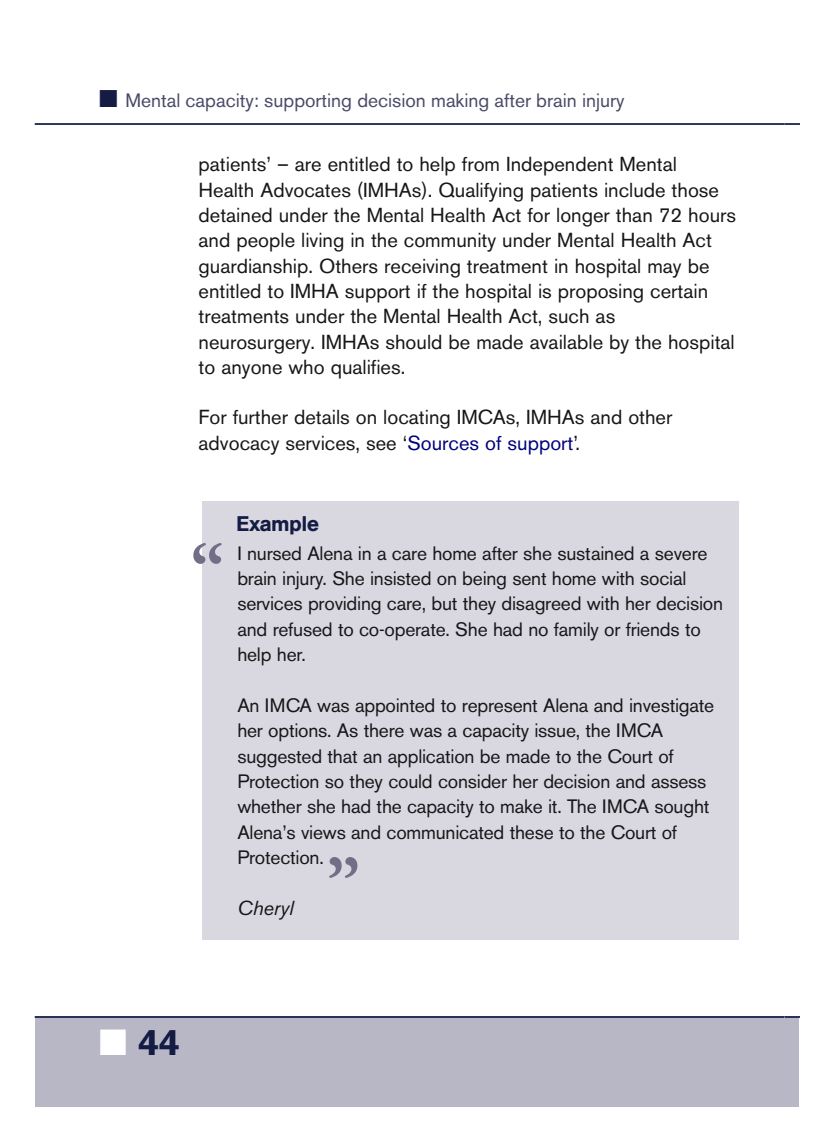
<style>
.page{position:relative;width:834px;height:1141px;background:#fff}
.page>*{position:absolute;margin:0;border:0;box-sizing:border-box;transform-origin:0 0}
.t1{font:700 71.75px "Adobe Garamond Pro";color:#716e88}
.t2{font:700 36.75px "Akzidenz Grotesk BE";color:#141c44}
.t3{font:500 21px "AG Book BQ";color:#141c44}
.t4{font:20.12px/25.4px "Akzidenz Grotesk BE";color:#181618}
.t5{font:italic 20.12px "Akzidenz Grotesk BE";letter-spacing:-.005em;color:#181618}
.t6{font:19.25px/25.4px "Akzidenz Grotesk BE";letter-spacing:-.01em;color:#181618}
.t7{font:19.25px "Akzidenz Grotesk BE";color:#4a4a69}
.s1{color:#141c44}
.s2{color:#00007d}
.s3{color:#fff}
</style>
<div class="page">
<div style="left:202px;top:501px;width:536px;height:439px;background:#d9d8e0"></div>
<div style="left:784px;top:1017px;width:15px;height:89px;background:#b8b7c5"></div>
<svg style="left:784px;top:123px;width:15px;height:2px"></svg>
<svg style="left:784px;top:1016px;width:15px;height:2px"></svg>
<div style="left:35px;top:1017px;width:749px;height:89px;background:#b8b7c5"></div>
<hr style="left:35px;top:123px;width:749px;height:2px;background:#141c44">
<hr style="left:35px;top:1016px;width:749px;height:2px;background:#141c44">
<p class="t7" style="left:99px;top:89px;width:526px"><span class="s1">■</span> Mental capacity: supporting decision making after brain injury</p>
<p class="t4" style="left:198px;top:152px;width:539px">patients’ – are entitled to help from Independent Mental Health Advocates (IMHAs). Qualifying patients include those detained under the Mental Health Act for longer than 72 hours and people living in the community under Mental Health Act guardianship. Others receiving treatment in hospital may be entitled to IMHA support if the hospital is proposing certain treatments under the Mental Health Act, such as neurosurgery. IMHAs should be made available by the hospital to anyone who qualifies.</p>
<p class="t4" style="left:198px;top:407px;width:475px">For further details on locating IMCAs, IMHAs and other advocacy services, see ‘<span class="s2">Sources of support</span>’.</p>
<h1 class="t1" style="left:190px;top:527px;width:35px">“</h1>
<p class="t3" style="left:236px;top:516px;width:84px">Example</p>
<p class="t6" style="left:237px;top:542px;width:487px">I nursed Alena in a care home after she sustained a severe brain injury. She insisted on being sent home with social services providing care, but they disagreed with her decision and refused to co-operate. She had no family or friends to help her.</p>
<p class="t6" style="left:237px;top:694px;width:478px">An IMCA was appointed to represent Alena and investigate her options. As there was a capacity issue, the IMCA suggested that an application be made to the Court of Protection so they could consider her decision and assess whether she had the capacity to make it. The IMCA sought Alena’s views and communicated these to the Court of Protection.</p>
<p class="t5" style="left:237px;top:901px;width:58px">Cheryl</p>
<h1 class="t1" style="left:360px;top:894px;width:35px;rotate:-180deg">“</h1>
<h2 class="t2" style="left:99px;top:1021px;width:82px"><span class="s3">■</span> 44</h2>
</div>
